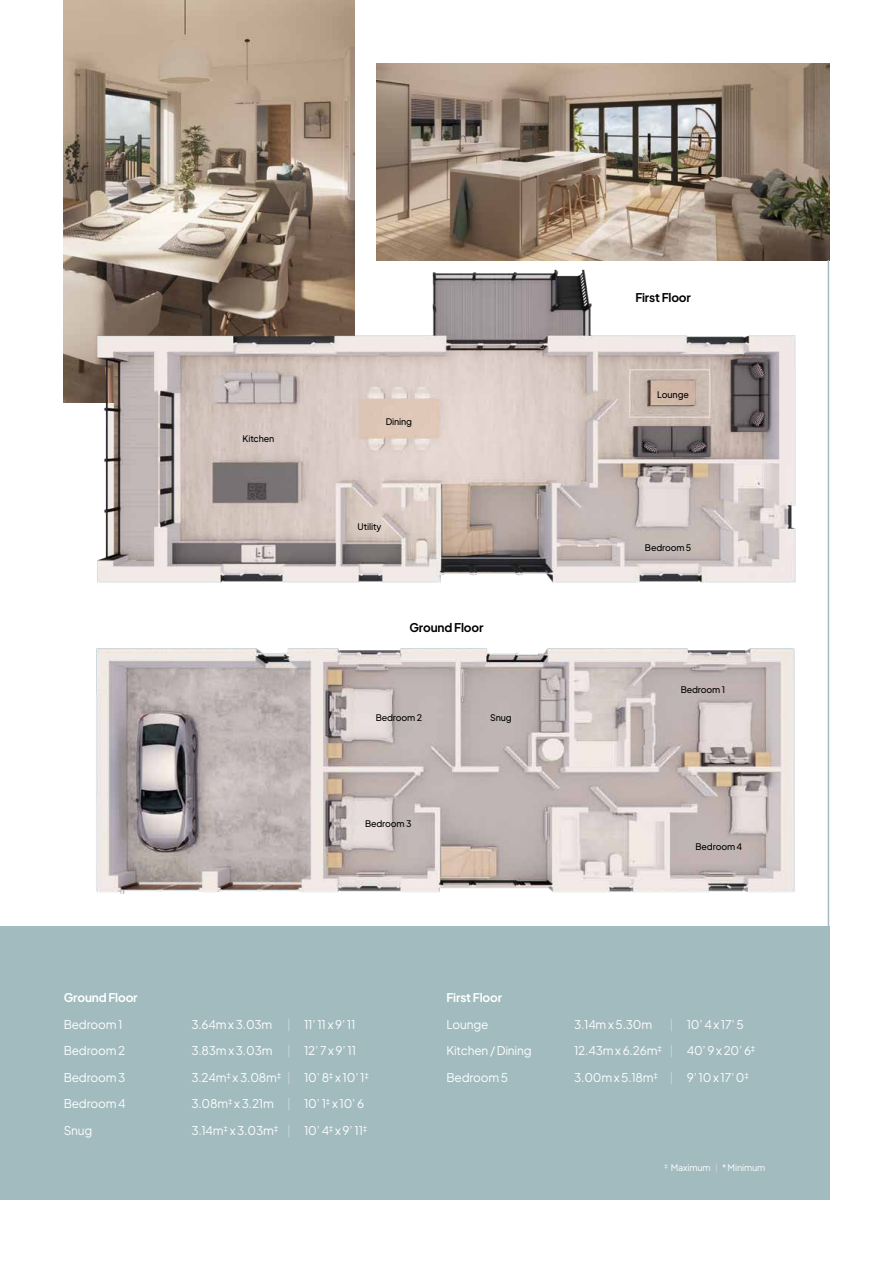
<style>
.page{position:relative;width:893px;height:1263px;background:#fff}
.page>*{position:absolute;margin:0;border:0;box-sizing:border-box;transform-origin:0 0}
.t1{font:12px "Plus Jakarta Sans";letter-spacing:-.015em;color:#fff}
.t2{font:700 12px "Plus Jakarta Sans";letter-spacing:-.015em;color:#000}
.t3{font:700 12px "Plus Jakarta Sans";letter-spacing:-.015em;color:#fff}
.t4{font:500 9px "Plus Jakarta Sans";letter-spacing:-.015em;color:#000}
.t5{font:9px "Plus Jakarta Sans";letter-spacing:-.01em;color:#fff}
.s1{color:#c8d5d8}
</style>
<div class="page">
<img style="left:64px;top:0;width:291px;height:403px">
<div style="left:0;top:926px;width:829px;height:273px;background:#a1bbbf"></div>
<img style="left:376px;top:64px;width:453px;height:196px">
<hr style="left:828px;top:260px;width:1px;height:939px;background:#a1bbbf">
<img style="left:96px;top:648px;width:699px;height:246px">
<img style="left:82px;top:257px;width:727px;height:326px">
<p class="t2" style="left:635px;top:287px;width:57px">First Floor</p>
<p class="t4" style="left:243px;top:431px;width:33px">Kitchen</p>
<p class="t4" style="left:386px;top:414px;width:28px">Dining</p>
<p class="t4" style="left:358px;top:519px;width:25px">Utility</p>
<p class="t2" style="left:410px;top:618px;width:75px">Ground Floor</p>
<p class="t4" style="left:376px;top:710px;width:48px">Bedroom 2</p>
<p class="t4" style="left:490px;top:710px;width:23px">Snug</p>
<p class="t4" style="left:365px;top:816px;width:48px">Bedroom 3</p>
<p class="t4" style="left:657px;top:387px;width:33px">Lounge</p>
<p class="t4" style="left:645px;top:540px;width:48px">Bedroom 5</p>
<p class="t4" style="left:681px;top:682px;width:46px">Bedroom 1</p>
<p class="t4" style="left:696px;top:839px;width:48px">Bedroom 4</p>
<p class="t3" style="left:64px;top:988px;width:75px">Ground Floor</p>
<p class="t1" style="left:64px;top:1014px;width:60px">Bedroom 1</p>
<p class="t1" style="left:191px;top:1014px;width:166px">3.64m x 3.03m <span class="s1">|</span> 11’ 11 x 9’ 11</p>
<p class="t1" style="left:64px;top:1041px;width:63px">Bedroom 2</p>
<p class="t1" style="left:191px;top:1041px;width:166px">3.83m x 3.03m <span class="s1">|</span> 12’ 7 x 9’ 11</p>
<p class="t1" style="left:64px;top:1068px;width:63px">Bedroom 3</p>
<p class="t1" style="left:191px;top:1067px;width:179px">3.24m<sup>‡</sup> x 3.08m<sup>‡</sup> <span class="s1">|</span> 10’ 8<sup>‡</sup> x 10’ 1<sup>‡</sup></p>
<p class="t1" style="left:64px;top:1094px;width:63px">Bedroom 4</p>
<p class="t1" style="left:191px;top:1094px;width:174px">3.08m<sup>‡</sup> x 3.21m <span class="s1">|</span> 10’ 1<sup>‡</sup> x 10’ 6</p>
<p class="t1" style="left:64px;top:1121px;width:30px">Snug</p>
<p class="t1" style="left:191px;top:1121px;width:178px">3.14m<sup>‡</sup> x 3.03m<sup>‡</sup> <span class="s1">|</span> 10’ 4<sup>‡</sup> x 9’ 11<sup>‡</sup></p>
<p class="t3" style="left:446px;top:988px;width:57px">First Floor</p>
<p class="t1" style="left:446px;top:1014px;width:43px">Lounge</p>
<p class="t1" style="left:574px;top:1014px;width:80px">3.14m x 5.30m</p>
<p class="t1" style="left:670px;top:1014px;width:75px"><span class="s1">|</span> 10’ 4 x 17’ 5</p>
<p class="t1" style="left:446px;top:1041px;width:87px">Kitchen / Dining</p>
<p class="t1" style="left:574px;top:1041px;width:183px">12.43m x 6.26m<sup>‡</sup> <span class="s1">|</span> 40’ 9 x 20’ 6<sup>‡</sup></p>
<p class="t1" style="left:446px;top:1067px;width:63px">Bedroom 5</p>
<p class="t1" style="left:574px;top:1067px;width:176px">3.00m x 5.18m<sup>‡</sup> <span class="s1">|</span> 9’ 10 x 17’ 0<sup>‡</sup></p>
<p class="t5" style="left:664px;top:1160px;width:102px"><sup>‡</sup> Maximum <span class="s1">|</span> * Minimum</p>
</div>
